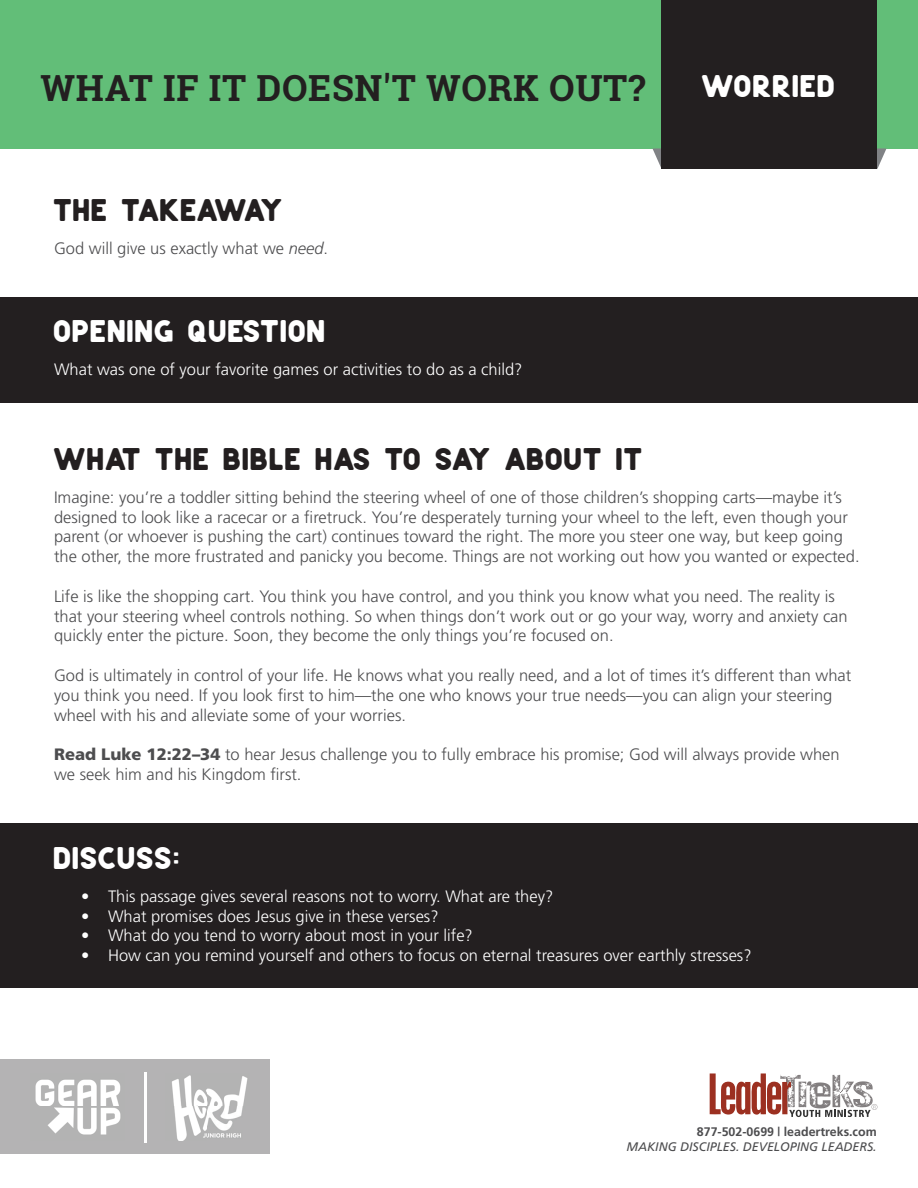
<style>
.page{position:relative;width:918px;height:1188px;background:#fff}
.page>*{position:absolute;margin:0;border:0;box-sizing:border-box;transform-origin:0 0}
.Heading__White{font:45px "American Lemon Sans";color:#fff}
.Heading{font:45px "American Lemon Sans";color:#231f20}
.Heading-2{font:45px "American Lemon Sans";letter-spacing:-.02em;color:#231f20}
.t1{font:700 36px "Roboto Slab";letter-spacing:.02em;color:#231f20}
.t2{font:300 16.5px/19.8px "Frutiger";color:#4d4d4f}
.Basic__White{font:300 16.5px "Frutiger";color:#fff}
.t3{font:italic 12.45px "Frutiger";color:#4d4d4f}
.t4{font:700 12.45px "Frutiger";color:#4d4d4f}
.s1{font-style:italic}
.s2{font-weight:900}
</style>
<div class="page">
<div style="left:0;top:1060px;width:270px;height:94px;background:#b4b3b4"></div>
<hr style="left:144px;top:1072px;width:3px;height:70px;background:#fff">
<svg style="left:710px;top:1073px;width:166px;height:44px"></svg>
<img style="left:172px;top:1075px;width:76px;height:66px">
<img style="left:35px;top:1079px;width:86px;height:56px">
<div style="left:0;top:0;width:918px;height:148px;background:#62be78"></div>
<svg style="left:652px;top:148px;width:235px;height:21px"></svg>
<div style="left:662px;top:0;width:216px;height:169px;background:#231f20"></div>
<div style="left:0;top:297px;width:918px;height:105px;background:#231f20"></div>
<div style="left:0;top:824px;width:918px;height:164px;background:#231f20"></div>
<h2 class="t1" style="left:40px;top:64px;width:606px">WHAT IF IT DOESN'T WORK OUT?</h2>
<h1 class="Heading__White" style="left:702px;top:65px;width:136px">WORRIED</h1>
<p class="Heading-2" style="left:54px;top:189px;width:232px">The Takeaway</p>
<p class="t2" style="left:54px;top:238px;width:276px">God will give us exactly what we <span class="s1">need</span>.</p>
<p class="Heading__White" style="left:54px;top:311px;width:275px">OPENING QUESTION</p>
<p class="Basic__White" style="left:54px;top:360px;width:470px">What was one of your favorite games or activities to do as a child?</p>
<p class="Heading" style="left:54px;top:438px;width:592px">WHAT THE BIBLE HAS TO SAY ABOUT IT</p>
<p class="t2" style="left:54px;top:487px;width:807px">Imagine: you’re a toddler sitting behind the steering wheel of one of those children’s shopping carts—maybe it’s designed to look like a racecar or a firetruck. You’re desperately turning your wheel to the left, even though your parent (or whoever is pushing the cart) continues toward the right. The more you steer one way, but keep going the other, the more frustrated and panicky you become. Things are not working out how you wanted or expected.</p>
<p class="t2" style="left:54px;top:586px;width:795px">Life is like the shopping cart. You think you have control, and you think you know what you need. The reality is that your steering wheel controls nothing. So when things don’t work out or go your way, worry and anxiety can quickly enter the picture. Soon, they become the only things you’re focused on.</p>
<p class="t2" style="left:54px;top:665px;width:799px">God is ultimately in control of your life. He knows what you really need, and a lot of times it’s different than what you think you need. If you look first to him—the one who knows your true needs—you can align your steering wheel with his and alleviate some of your worries.</p>
<p class="t2" style="left:54px;top:745px;width:787px"><span class="s2">Read Luke 12:22–34</span> to hear Jesus challenge you to fully embrace his promise; God will always provide when we seek him and his Kingdom first.</p>
<p class="Heading__White" style="left:54px;top:837px;width:127px">DIScUSS:</p>
<p class="Basic__White" style="left:81px;top:887px;width:474px">• This passage gives several reasons not to worry. What are they?</p>
<p class="Basic__White" style="left:81px;top:907px;width:359px">• What promises does Jesus give in these verses?</p>
<p class="Basic__White" style="left:81px;top:926px;width:393px">• What do you tend to worry about most in your life?</p>
<p class="Basic__White" style="left:81px;top:946px;width:672px">• How can you remind yourself and others to focus on eternal treasures over earthly stresses?</p>
<p class="t4" style="left:697px;top:1124px;width:181px">877-502-0699 | leadertreks.com</p>
<p class="t3" style="left:626px;top:1139px;width:252px">MAKING DISCIPLES. DEVELOPING LEADERS.</p>
</div>
